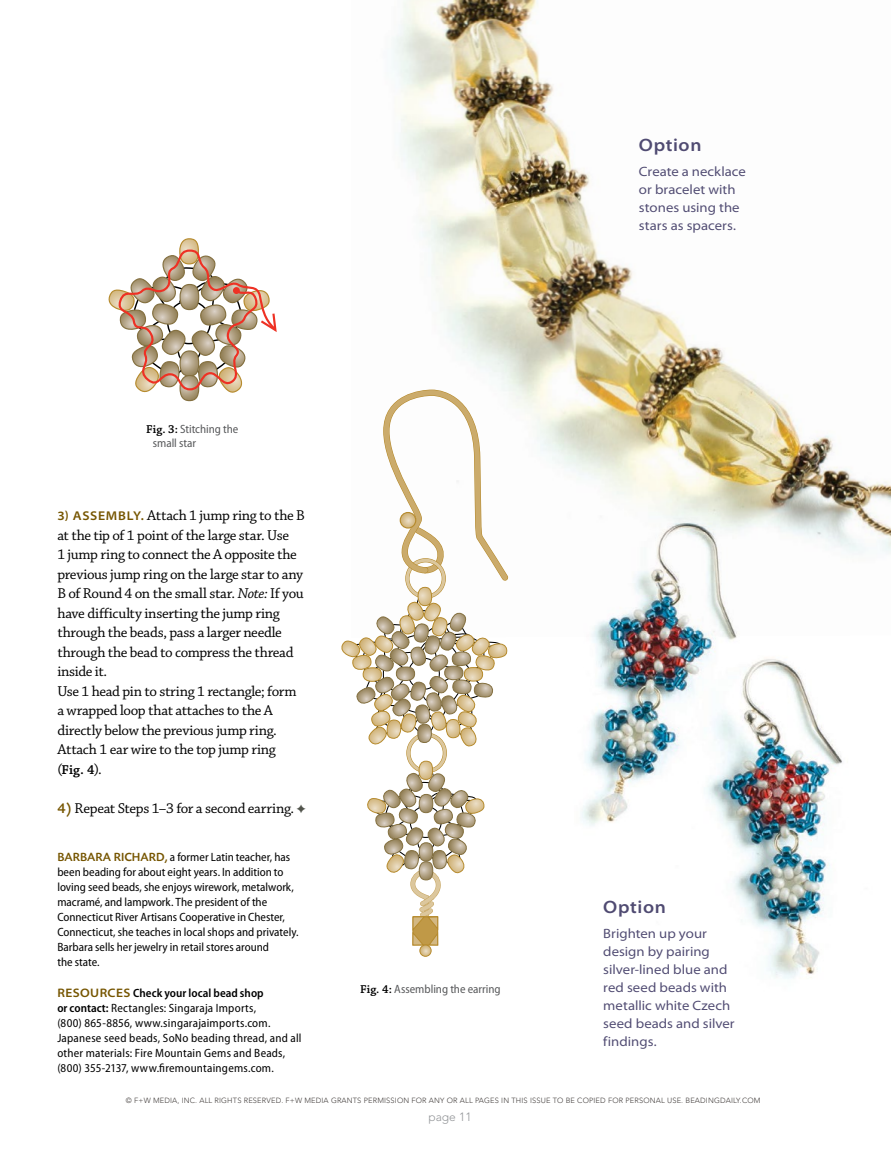
<style>
.page{position:relative;width:891px;height:1168px;background:#fff}
.page>*{position:absolute;margin:0;border:0;box-sizing:border-box;transform-origin:0 0}
.t1{font:600 semi-expanded 18px "Myriad Pro";letter-spacing:.035em;color:#504b72}
.t2{font:15px/19.5px "Chaparral Pro";letter-spacing:-.02em;color:#000}
.t3{font:semi-expanded 13.5px/18px "Myriad Pro";color:#504b72}
.t4{font:13.5px "Chaparral Pro Semibold Capt";color:#000}
.t5{font:semi-condensed 12px/15px "Myriad Pro";color:#000}
.t6{font:semi-condensed 12px/15px "Myriad Pro";letter-spacing:.02em;color:#000}
.t7{font:semi-condensed 12px/13.5px "Myriad Pro";letter-spacing:-.005em;color:#58595b}
.t8{font:300 12px "Avenir LT Std";color:#939598}
.t9{font:300 7.5px "Avenir LT Std";letter-spacing:.02em;color:#433e3c}
.s1{font-family:"Chaparral Pro";font-weight:600;font-stretch:normal;color:#000}
.s2{font-family:"Myriad Pro";font-weight:600;font-stretch:semi-expanded;font-size:12.75px;color:#765500}
.s3{font-style:italic}
.s4{font-family:"Chaparral Pro";font-size:15px}
.s5{font-family:"Today SB";font-weight:500;color:#765500}
.s6{color:#51544c}
.s7{font-family:"Today SB";font-weight:500;font-stretch:normal;font-size:12.3px;color:#765500}
.s8{font-weight:600;font-stretch:semi-expanded;font-size:12.3px;color:#765500}
.s9{font-weight:600}
</style>
<div class="page">
<img style="left:392px;top:0;width:499px;height:488px">
<img style="left:581px;top:488px;width:310px;height:491px">
<div style="left:179px;top:238px;width:20px;height:26px;border:1px solid #b68b2e;border-radius:50%"></div>
<svg style="left:108px;top:239px;width:169px;height:162px"></svg>
<div style="left:406px;top:733px;width:41px;height:40px;border:4px solid #b68b2e;border-radius:50%"></div>
<div style="left:407px;top:733px;width:39px;height:40px;border:3px solid #dcc79d;border-radius:50%"></div>
<svg style="left:367px;top:761px;width:118px;height:194px"></svg>
<div style="left:419px;top:944px;width:13px;height:13px;border:1px solid #b68b2e;border-radius:50%"></div>
<svg style="left:341px;top:386px;width:170px;height:362px"></svg>
<svg style="left:400px;top:512px;width:16px;height:16px"></svg>
<div style="left:400px;top:512px;width:16px;height:16px;border:1px solid #b68b2e;border-radius:50%"></div>
<p class="t7" style="left:153px;top:422px;width:87px;text-indent:-7px"><span class="s1">Fig. 3:</span> Stitching the small star</p>
<p class="t2" style="left:57px;top:506px;width:249px"><span class="s2">3) ASSEMBLY.</span> Attach 1 jump ring to the B at the tip of 1 point of the large star. Use<br>1 jump ring to connect the A opposite the previous jump ring on the large star to any B of Round 4 on the small star. <span class="s3">Note:</span> If you have difficulty inserting the jump ring through the beads, pass a larger needle through the bead to compress the thread inside it.<br>Use 1 head pin to string 1 rectangle; form a wrapped loop that attaches to the A directly below the previous jump ring.<br>Attach 1 ear wire to the top jump ring</p>
<p class="t4" style="left:57px;top:762px;width:46px"><span class="s4">(</span>Fig. 4<span class="s4">).</span></p>
<p class="t2" style="left:57px;top:799px;width:250px"><span class="s5">4)</span> Repeat Steps 1–3 for a second earring. <span class="s6">✦</span></p>
<p class="t5" style="left:57px;top:849px;width:243px"><span class="s7">BARBARA RICHARD,</span> a former Latin teacher, has been beading for about eight years. In addition to loving seed beads, she enjoys wirework, metalwork, macramé, and lampwork. The president of the Connecticut River Artisans Cooperative in Chester, Connecticut, she teaches in local shops and privately.<br>Barbara sells her jewelry in retail stores around<br>the state.</p>
<p class="t6" style="left:57px;top:985px;width:246px"><span class="s8">RESOURCES</span> <span class="s9">Check your local bead shop<br>or contact:</span> Rectangles: Singaraja Imports,<br>(800) 865-8856, www.singarajaimports.com.<br>Japanese seed beads, SoNo beading thread, and all other materials: Fire Mountain Gems and Beads, (800) 355-2137, www.firemountaingems.com.</p>
<p class="t7" style="left:360px;top:982px;width:142px"><span class="s1">Fig. 4:</span> Assembling the earring</p>
<p class="t1" style="left:639px;top:134px;width:64px">Option</p>
<p class="t3" style="left:639px;top:162px;width:108px">Create a necklace or bracelet with stones using the stars as spacers.</p>
<p class="t1" style="left:603px;top:895px;width:64px">Option</p>
<p class="t3" style="left:603px;top:924px;width:133px">Brighten up your design by pairing silver-lined blue and red seed beads with metallic white Czech seed beads and silver findings.</p>
<p class="t9" style="left:126px;top:1096px;width:636px">© F+W MEDIA, INC. ALL RIGHTS RESERVED. F+W MEDIA GRANTS PERMISSION FOR ANY OR ALL PAGES IN THIS ISSUE TO BE COPIED FOR PERSONAL USE. BEADINGDAILY.COM</p>
<p class="t8" style="left:428px;top:1109px;width:45px">page 11</p>
</div>
